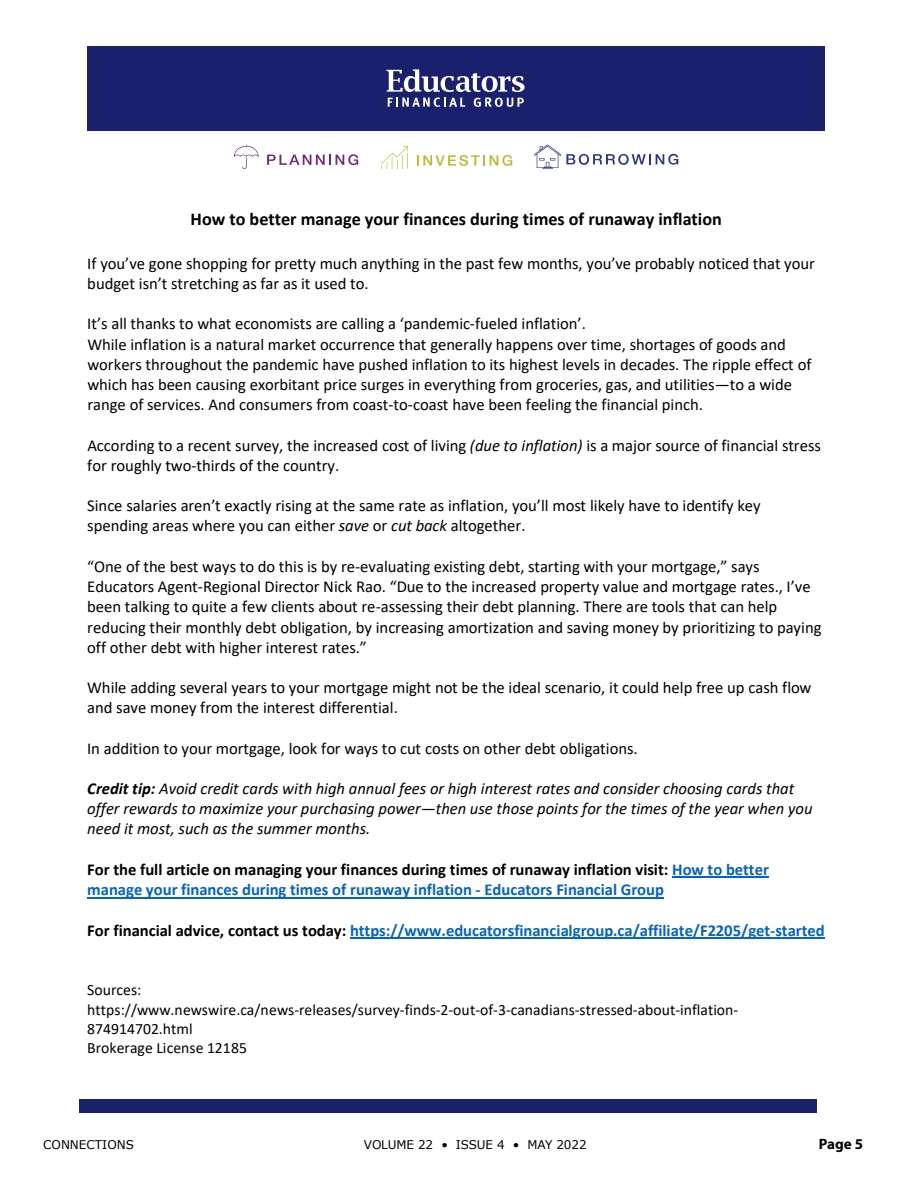
<style>
.page{position:relative;width:918px;height:1188px;background:#fff}
.page>*{position:absolute;margin:0;border:0;box-sizing:border-box;transform-origin:0 0}
.t1{font:700 18.15px "Calibri";letter-spacing:-.005em;color:#000}
.t2{font:16.65px/20.2px "Calibri";color:#000}
.t3{font:700 16.65px/20.2px "Calibri";letter-spacing:-.005em;color:#0563c1}
.t4{font:italic 16.65px/20.1px "Calibri";color:#000}
.t5{font:15.75px/19.2px "Calibri";color:#000}
.t6{font:700 15px "Myriad Pro";color:#000}
.t7{font:12px "Verdana";letter-spacing:-.01em;color:#000}
.s1{font-style:italic}
.s2{font-weight:700}
.s3{color:#000}
</style>
<div class="page">
<hr style="left:672px;top:877px;width:97px;height:1px;background:#0563c1">
<hr style="left:87px;top:897px;width:577px;height:1px;background:#0563c1">
<hr style="left:350px;top:938px;width:475px;height:1px;background:#0563c1">
<svg style="left:234px;top:145px;width:25px;height:24px"></svg>
<svg style="left:267px;top:154px;width:91px;height:11px"></svg>
<svg style="left:381px;top:146px;width:27px;height:23px"></svg>
<svg style="left:417px;top:155px;width:95px;height:11px"></svg>
<svg style="left:534px;top:145px;width:144px;height:24px"></svg>
<div style="left:87px;top:46px;width:738px;height:84px;background:#1a206d"></div>
<svg style="left:387px;top:69px;width:138px;height:38px"></svg>
<div style="left:79px;top:1099px;width:738px;height:14px;background:#1a206d"></div>
<p class="t1" style="left:191px;top:206px;width:533px">How to better manage your finances during times of runaway inflation</p>
<p class="t2" style="left:87px;top:253px;width:729px">If you’ve gone shopping for pretty much anything in the past few months, you’ve probably noticed that your budget isn’t stretching as far as it used to.</p>
<p class="t2" style="left:87px;top:313px;width:726px">It’s all thanks to what economists are calling a ‘pandemic-fueled inflation’.<br>While inflation is a natural market occurrence that generally happens over time, shortages of goods and workers throughout the pandemic have pushed inflation to its highest levels in decades. The ripple effect of which has been causing exorbitant price surges in everything from groceries, gas, and utilities—to a wide range of services. And consumers from coast-to-coast have been feeling the financial pinch.</p>
<p class="t2" style="left:87px;top:435px;width:735px">According to a recent survey, the increased cost of living <span class="s1">(due to inflation)</span> is a major source of financial stress for roughly two-thirds of the country.</p>
<p class="t2" style="left:87px;top:495px;width:675px">Since salaries aren’t exactly rising at the same rate as inflation, you’ll most likely have to identify key spending areas where you can either <span class="s1">save</span> or <span class="s1">cut back</span> altogether.</p>
<p class="t2" style="left:87px;top:556px;width:736px">“One of the best ways to do this is by re-evaluating existing debt, starting with your mortgage,” says Educators Agent-Regional Director Nick Rao. “Due to the increased property value and mortgage rates., I’ve been talking to quite a few clients about re-assessing their debt planning. There are tools that can help reducing their monthly debt obligation, by increasing amortization and saving money by prioritizing to paying off other debt with higher interest rates.”</p>
<p class="t2" style="left:87px;top:677px;width:726px">While adding several years to your mortgage might not be the ideal scenario, it could help free up cash flow and save money from the interest differential.</p>
<p class="t2" style="left:87px;top:738px;width:552px">In addition to your mortgage, look for ways to cut costs on other debt obligations.</p>
<p class="t4" style="left:87px;top:778px;width:727px"><span class="s2">Credit tip:</span> Avoid credit cards with high annual fees or high interest rates and consider choosing cards that offer rewards to maximize your purchasing power—then use those points for the times of the year when you need it most, such as the summer months.</p>
<p class="t3" style="left:87px;top:859px;width:683px"><span class="s3">For the full article on managing your finances during times of runaway inflation visit:</span> How to better manage your finances during times of runaway inflation - Educators Financial Group</p>
<p class="t3" style="left:87px;top:920px;width:739px"><span class="s3">For financial advice, contact us today:</span> https://www.educatorsfinancialgroup.ca/affiliate/F2205/get-started</p>
<p class="t5" style="left:87px;top:980px;width:653px">Sources: https://www.newswire.ca/news-releases/survey-finds-2-out-of-3-canadians-stressed-about-inflation-874914702.html<br>Brokerage License 12185</p>
<p class="t7" style="left:43px;top:1136px;width:92px">CONNECTIONS</p>
<p class="t7" style="left:364px;top:1136px;width:224px">VOLUME 22 • ISSUE 4 • MAY 2022</p>
<p class="t6" style="left:819px;top:1134px;width:46px">Page 5</p>
</div>
